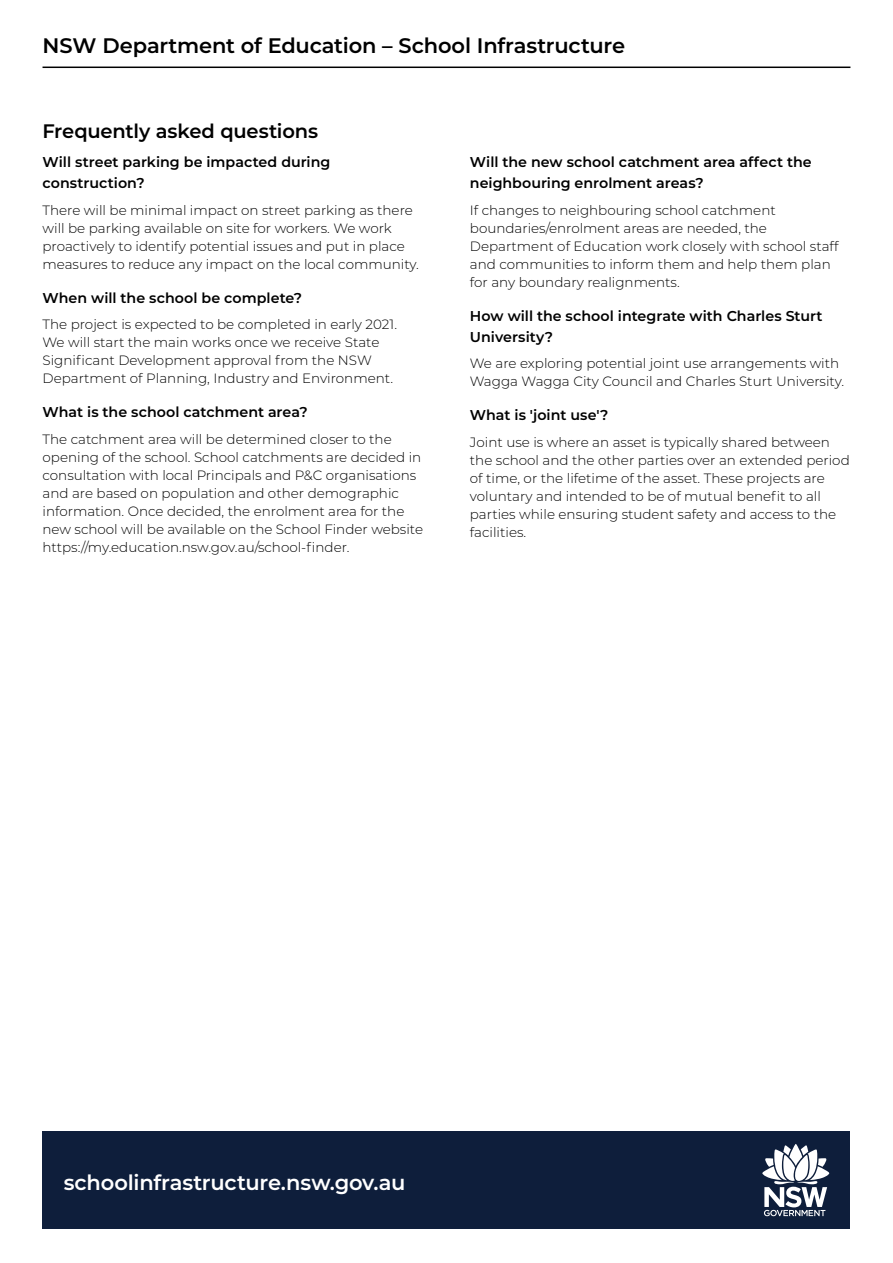
<style>
.page{position:relative;width:893px;height:1263px;background:#fff}
.page>*{position:absolute;margin:0;border:0;box-sizing:border-box;transform-origin:0 0}
.t1{font:600 21px "Montserrat";letter-spacing:-.01em;color:#000}
.t2{font:600 21px "Montserrat";letter-spacing:-.01em;color:#fff}
.Heading_2{font:600 19.5px "Montserrat";letter-spacing:-.005em;color:#000}
.Heading_3{font:600 14.25px/21px "Montserrat";color:#000}
.Body_light_9_12{font:300 13.5px/18px "Montserrat";color:#000}
</style>
<div class="page">
<div style="left:43px;top:1131px;width:807px;height:98px;background:#0e1e3b"></div>
<hr style="left:43px;top:67px;width:807px;height:1px;background:#000">
<svg style="left:762px;top:1144px;width:67px;height:72px"></svg>
<h1 class="t1" style="left:43px;top:31px;width:584px">NSW Department of Education – School Infrastructure</h1>
<p class="Heading_2" style="left:43px;top:117px;width:277px">Frequently asked questions</p>
<p class="Heading_3" style="left:43px;top:151px;width:289px">Will street parking be impacted during construction?</p>
<p class="Body_light_9_12" style="left:43px;top:201px;width:378px">There will be minimal impact on street parking as there will be parking available on site for workers. We work proactively to identify potential issues and put in place measures to reduce any impact on the local community.</p>
<p class="Heading_3" style="left:43px;top:287px;width:261px">When will the school be complete?</p>
<p class="Body_light_9_12" style="left:43px;top:315px;width:356px">The project is expected to be completed in early 2021.<br>We will start the main works once we receive State Significant Development approval from the NSW Department of Planning, Industry and Environment.</p>
<p class="Heading_3" style="left:43px;top:401px;width:267px">What is the school catchment area?</p>
<p class="Body_light_9_12" style="left:43px;top:429px;width:382px">The catchment area will be determined closer to the opening of the school. School catchments are decided in consultation with local Principals and P&amp;C organisations and are based on population and other demographic information. Once decided, the enrolment area for the new school will be available on the School Finder website https://my.education.nsw.gov.au/school-finder.</p>
<p class="Heading_3" style="left:470px;top:151px;width:343px">Will the new school catchment area affect the neighbouring enrolment areas?</p>
<p class="Body_light_9_12" style="left:470px;top:201px;width:370px">If changes to neighbouring school catchment boundaries/enrolment areas are needed, the Department of Education work closely with school staff and communities to inform them and help them plan for any boundary realignments.</p>
<p class="Heading_3" style="left:470px;top:305px;width:354px">How will the school integrate with Charles Sturt<br>University?</p>
<p class="Body_light_9_12" style="left:470px;top:354px;width:376px">We are exploring potential joint use arrangements with<br>Wagga Wagga City Council and Charles Sturt University.</p>
<p class="Heading_3" style="left:470px;top:404px;width:140px">What is 'joint use'?</p>
<p class="Body_light_9_12" style="left:470px;top:432px;width:381px">Joint use is where an asset is typically shared between the school and the other parties over an extended period of time, or the lifetime of the asset. These projects are voluntary and intended to be of mutual benefit to all parties while ensuring student safety and access to the facilities.</p>
<h1 class="t2" style="left:64px;top:1168px;width:343px">schoolinfrastructure.nsw.gov.au</h1>
</div>
